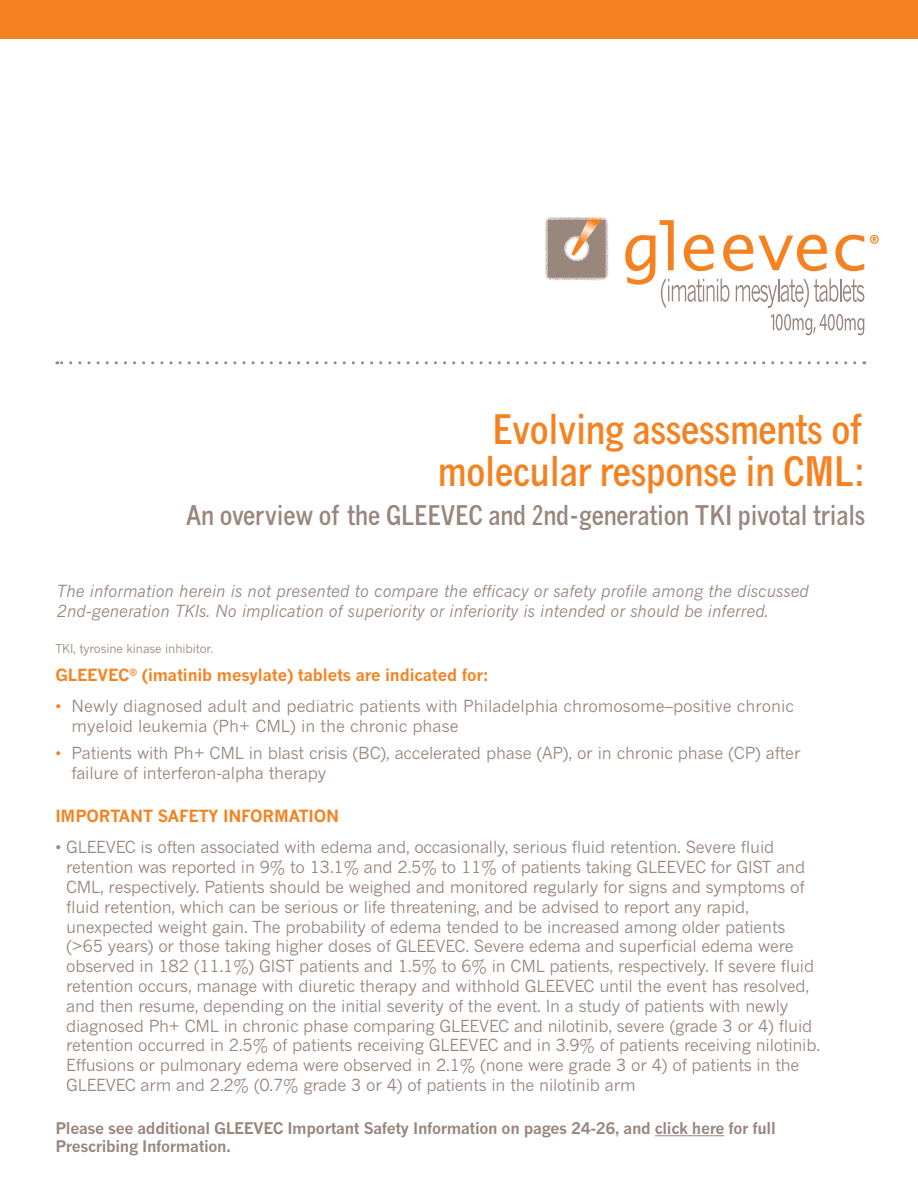
<style>
.page{position:relative;width:918px;height:1188px;background:#fff}
.page>*{position:absolute;margin:0;border:0;box-sizing:border-box;transform-origin:0 0}
.t1{font:700 condensed 40.5px/42px "News Gothic MT Std";letter-spacing:-.005em;color:#f58220;text-align:right}
.t2{font:700 condensed 27px "News Gothic MT Std";letter-spacing:-.005em;color:#99877d}
.t3{font:16.5px/19.8px "News Gothic MT Std";letter-spacing:-.01em;color:#99877d}
.t4{font:italic 16.5px/19.8px "News Gothic MT Std";color:#99877d}
.t5{font:700 16.5px "News Gothic MT Std";letter-spacing:-.01em;color:#f58220}
.t6{font:700 15.75px/18.1px "News Gothic MT Std";letter-spacing:-.02em;color:#99877d}
.t7{font:12px "News Gothic MT Std";letter-spacing:-.01em;color:#99877d}
.s1{color:#f58220}
</style>
<div class="page">
<svg style="left:771px;top:314px;width:93px;height:21px"></svg>
<svg style="left:870px;top:235px;width:9px;height:9px"></svg>
<svg style="left:625px;top:220px;width:239px;height:88px"></svg>
<svg style="left:544px;top:217px;width:65px;height:64px;background:#b6a396"></svg>
<div style="left:0;top:0;width:918px;height:39px;background:#f58220"></div>
<hr style="left:655px;top:1135px;width:69px;height:1px;background:#99877d">
<svg style="left:57px;top:361px;width:798px;height:3px"></svg>
<h1 class="t1" style="left:438px;top:408px;width:429px">Evolving assessments of molecular response in CML:</h1>
<h2 class="t2" style="left:186px;top:498px;width:681px">An overview of the GLEEVEC and 2nd-generation TKI pivotal trials</h2>
<p class="t4" style="left:57px;top:581px;width:754px">The information herein is not presented to compare the efficacy or safety profile among the discussed<br>2nd-generation TKIs. No implication of superiority or inferiority is intended or should be inferred.</p>
<p class="t7" style="left:55px;top:641px;width:159px">TKI, tyrosine kinase inhibitor.</p>
<p class="t5" style="left:55px;top:665px;width:435px">GLEEVEC<sup>®</sup> (imatinib mesylate) tablets are indicated for:</p>
<p class="t3" style="left:72px;top:696px;width:724px;text-indent:-16px"><span class="s1">•</span> Newly diagnosed adult and pediatric patients with Philadelphia chromosome–positive chronic myeloid leukemia (Ph+ CML) in the chronic phase</p>
<p class="t3" style="left:72px;top:743px;width:730px;text-indent:-16px"><span class="s1">•</span> Patients with Ph+ CML in blast crisis (BC), accelerated phase (AP), or in chronic phase (CP) after failure of interferon-alpha therapy</p>
<p class="t5" style="left:55px;top:806px;width:285px">IMPORTANT SAFETY INFORMATION</p>
<p class="t3" style="left:66px;top:837px;width:756px;text-indent:-11px">• GLEEVEC is often associated with edema and, occasionally, serious fluid retention. Severe fluid retention was reported in 9% to 13.1% and 2.5% to 11% of patients taking GLEEVEC for GIST and CML, respectively. Patients should be weighed and monitored regularly for signs and symptoms of fluid retention, which can be serious or life threatening, and be advised to report any rapid, unexpected weight gain. The probability of edema tended to be increased among older patients (&gt;65 years) or those taking higher doses of GLEEVEC. Severe edema and superficial edema were observed in 182 (11.1%) GIST patients and 1.5% to 6% in CML patients, respectively. If severe fluid retention occurs, manage with diuretic therapy and withhold GLEEVEC until the event has resolved, and then resume, depending on the initial severity of the event. In a study of patients with newly diagnosed Ph+ CML in chronic phase comparing GLEEVEC and nilotinib, severe (grade 3 or 4) fluid retention occurred in 2.5% of patients receiving GLEEVEC and in 3.9% of patients receiving nilotinib.<br>Effusions or pulmonary edema were observed in 2.1% (none were grade 3 or 4) of patients in the GLEEVEC arm and 2.2% (0.7% grade 3 or 4) of patients in the nilotinib arm</p>
<p class="t6" style="left:55px;top:1119px;width:722px">Please see additional GLEEVEC Important Safety Information on pages 24-26, and click here for full<br>Prescribing Information.</p>
</div>
